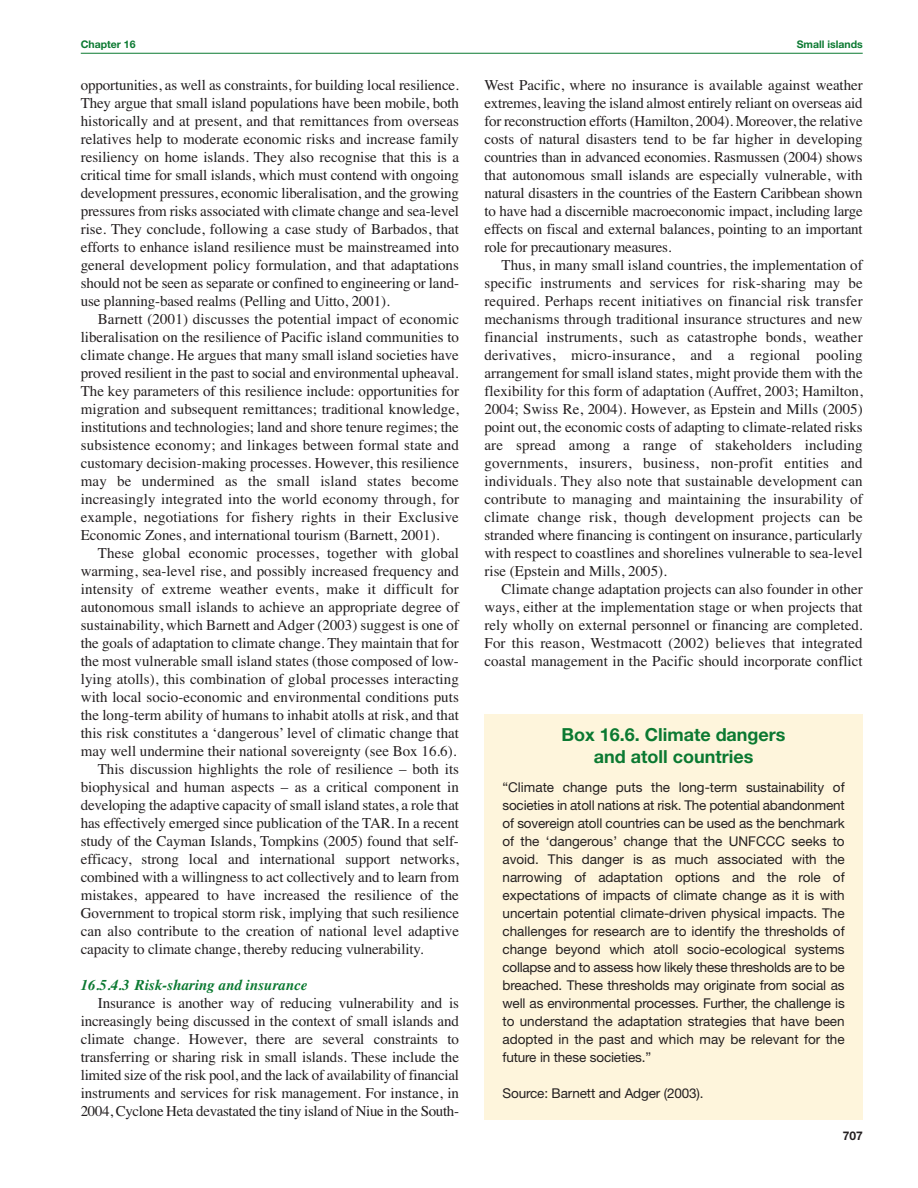
<style>
.page{position:relative;width:918px;height:1188px;background:#fff}
.page>*{position:absolute;margin:0;border:0;box-sizing:border-box;transform-origin:0 0}
.t1{font:700 18px/21.6px "Helvetica Neue";color:#0b7931;text-align:center}
.t2{font:15px/18px "Times";color:#231f20;text-align:justify}
.t3{font:italic 700 15px "Times";color:#0b7931}
.t4{font:13.5px/18px "Helvetica Neue";letter-spacing:-.01em;color:#231f20;text-align:justify}
.t5{font:700 12px "Helvetica Neue";color:#231f20}
.t6{font:700 10.5px "Helvetica Neue";color:#0b7931}
</style>
<div class="page">
<hr style="left:81px;top:53px;width:782px;height:1px;background:#0b7931">
<div style="left:485px;top:715px;width:378px;height:405px;background:#fef5dc"></div>
<p class="t6" style="left:81px;top:40px;width:56px">Chapter 16</p>
<p class="t6" style="left:797px;top:40px;width:67px">Small islands</p>
<p class="t2" style="left:81px;top:76px;width:380px">opportunities, as well as constraints, for building local resilience.<br>They argue that small island populations have been mobile, both historically and at present, and that remittances from overseas relatives help to moderate economic risks and increase family resiliency on home islands. They also recognise that this is a critical time for small islands, which must contend with ongoing development pressures, economic liberalisation, and the growing pressures from risks associated with climate change and sea-level rise. They conclude, following a case study of Barbados, that efforts to enhance island resilience must be mainstreamed into general development policy formulation, and that adaptations should not be seen as separate or confined to engineering or land&shy;use planning-based realms (Pelling and Uitto, 2001).</p>
<p class="t2" style="left:81px;top:310px;width:380px;text-indent:17px">Barnett (2001) discusses the potential impact of economic liberalisation on the resilience of Pacific island communities to climate change. He argues that many small island societies have proved resilient in the past to social and environmental upheaval.<br>The key parameters of this resilience include: opportunities for migration and subsequent remittances; traditional knowledge, institutions and technologies; land and shore tenure regimes; the subsistence economy; and linkages between formal state and customary decision-making processes. However, this resilience may be undermined as the small island states become increasingly integrated into the world economy through, for example, negotiations for fishery rights in their Exclusive Economic Zones, and international tourism (Barnett, 2001).</p>
<p class="t2" style="left:98px;top:544px;width:363px">These global economic processes, together with global</p>
<p class="t2" style="left:81px;top:562px;width:380px">warming, sea-level rise, and possibly increased frequency and</p>
<p class="t2" style="left:81px;top:580px;width:380px">intensity of extreme weather events, make it difficult for</p>
<p class="t2" style="left:81px;top:598px;width:380px">autonomous small islands to achieve an appropriate degree of</p>
<p class="t2" style="left:81px;top:616px;width:380px">sustainability, which Barnett and Adger (2003) suggest is one of</p>
<p class="t2" style="left:81px;top:634px;width:380px">the goals of adaptation to climate change. They maintain that for</p>
<p class="t2" style="left:81px;top:652px;width:380px">the most vulnerable small island states (those composed of low-</p>
<p class="t2" style="left:81px;top:670px;width:380px">lying atolls), this combination of global processes interacting</p>
<p class="t2" style="left:81px;top:688px;width:380px">with local socio-economic and environmental conditions puts</p>
<p class="t2" style="left:81px;top:706px;width:380px">the long-term ability of humans to inhabit atolls at risk, and that</p>
<p class="t2" style="left:81px;top:724px;width:380px">this risk constitutes a ‘dangerous’ level of climatic change that</p>
<p class="t2" style="left:81px;top:742px;width:377px">may well undermine their national sovereignty (see Box 16.6).</p>
<p class="t2" style="left:98px;top:760px;width:363px">This discussion highlights the role of resilience – both its</p>
<p class="t2" style="left:81px;top:778px;width:380px">biophysical and human aspects – as a critical component in</p>
<p class="t2" style="left:81px;top:796px;width:380px">developing the adaptive capacity of small island states, a role that</p>
<p class="t2" style="left:81px;top:814px;width:380px">has effectively emerged since publication of the TAR. In a recent</p>
<p class="t2" style="left:81px;top:832px;width:380px">study of the Cayman Islands, Tompkins (2005) found that self-</p>
<p class="t2" style="left:81px;top:850px;width:380px">efficacy, strong local and international support networks,</p>
<p class="t2" style="left:81px;top:868px;width:380px">combined with a willingness to act collectively and to learn from</p>
<p class="t2" style="left:81px;top:886px;width:380px">mistakes, appeared to have increased the resilience of the</p>
<p class="t2" style="left:81px;top:904px;width:380px">Government to tropical storm risk, implying that such resilience</p>
<p class="t2" style="left:81px;top:922px;width:380px">can also contribute to the creation of national level adaptive</p>
<p class="t2" style="left:81px;top:940px;width:344px">capacity to climate change, thereby reducing vulnerability.</p>
<p class="t3" style="left:81px;top:976px;width:228px">16.5.4.3 Risk-sharing and insurance</p>
<p class="t2" style="left:81px;top:994px;width:380px;text-indent:17px">Insurance is another way of reducing vulnerability and is increasingly being discussed in the context of small islands and climate change. However, there are several constraints to transferring or sharing risk in small islands. These include the limited size of the risk pool, and the lack of availability of financial instruments and services for risk management. For instance, in 2004, Cyclone Heta devastated the tiny island of Niue in the South-</p>
<p class="t2" style="left:485px;top:76px;width:380px">West Pacific, where no insurance is available against weather extremes, leaving the island almost entirely reliant on overseas aid for reconstruction efforts (Hamilton, 2004). Moreover, the relative costs of natural disasters tend to be far higher in developing countries than in advanced economies. Rasmussen (2004) shows that autonomous small islands are especially vulnerable, with natural disasters in the countries of the Eastern Caribbean shown to have had a discernible macroeconomic impact, including large effects on fiscal and external balances, pointing to an important role for precautionary measures.</p>
<p class="t2" style="left:485px;top:256px;width:380px;text-indent:17px">Thus, in many small island countries, the implementation of specific instruments and services for risk-sharing may be required. Perhaps recent initiatives on financial risk transfer mechanisms through traditional insurance structures and new financial instruments, such as catastrophe bonds, weather derivatives, micro-insurance, and a regional pooling arrangement for small island states, might provide them with the flexibility for this form of adaptation (Auffret, 2003; Hamilton, 2004; Swiss Re, 2004). However, as Epstein and Mills (2005) point out, the economic costs of adapting to climate-related risks are spread among a range of stakeholders including governments, insurers, business, non-profit entities and individuals. They also note that sustainable development can contribute to managing and maintaining the insurability of climate change risk, though development projects can be stranded where financing is contingent on insurance, particularly with respect to coastlines and shorelines vulnerable to sea-level rise (Epstein and Mills, 2005).</p>
<p class="t2" style="left:485px;top:580px;width:380px;text-indent:17px">Climate change adaptation projects can also founder in other ways, either at the implementation stage or when projects that rely wholly on external personnel or financing are completed.<br>For this reason, Westmacott (2002) believes that integrated coastal management in the Pacific should incorporate conflict</p>
<p class="t1" style="left:562px;top:726px;width:226px">Box 16.6. Climate dangers and atoll countries</p>
<p class="t4" style="left:503px;top:780px;width:344px">“Climate change puts the long-term sustainability of societies in atoll nations at risk. The potential abandonment of sovereign atoll countries can be used as the benchmark of the ‘dangerous’ change that the UNFCCC seeks to avoid. This danger is as much associated with the narrowing of adaptation options and the role of expectations of impacts of climate change as it is with uncertain potential climate-driven physical impacts. The challenges for research are to identify the thresholds of change beyond which atoll socio-ecological systems collapse and to assess how likely these thresholds are to be breached. These thresholds may originate from social as well as environmental processes. Further, the challenge is to understand the adaptation strategies that have been adopted in the past and which may be relevant for the future in these societies.”</p>
<p class="t4" style="left:503px;top:1085px;width:203px">Source: Barnett and Adger (2003).</p>
<p class="t5" style="left:843px;top:1131px;width:21px">707</p>
</div>
